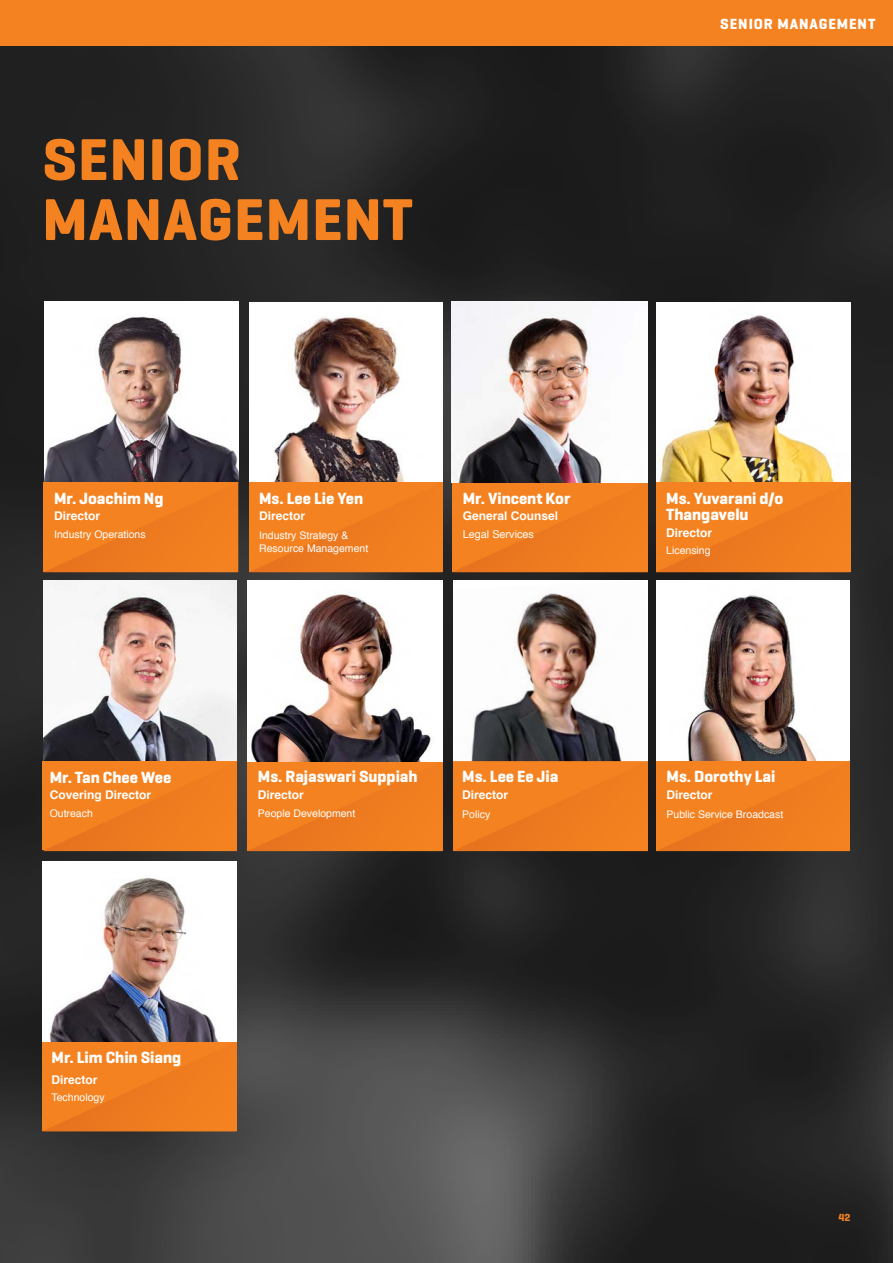
<style>
.page{position:relative;width:893px;height:1263px;background:#fff}
.page>*{position:absolute;margin:0;border:0;box-sizing:border-box;transform-origin:0 0}
.t1{font:700 60px/60px "Geogrotesque";letter-spacing:.02em;color:#f58220}
.t2{font:700 16.5px/16.5px "Geogrotesque";color:#fff}
.t3{font:700 15px "Geogrotesque";letter-spacing:.06em;color:#fff}
.t4{font:700 12px "Helvetica";color:#fff}
.t5{font:10.8px "Helvetica";color:#fff}
.t6{font:10.5px/13.5px "Helvetica";color:#fff}
.t7{font:700 10.5px "Geogrotesque";color:#f58220}
</style>
<div class="page">
<img style="left:0;top:45px;width:893px;height:1218px">
<div style="left:0;top:0;width:893px;height:45px;background:#f58220"></div>
<img style="left:657px;top:302px;width:193px;height:180px">
<svg style="left:656px;top:482px;width:194px;height:90px;background:#f27f1f"></svg>
<svg style="left:452px;top:482px;width:196px;height:90px;background:#f07e20"></svg>
<img style="left:452px;top:302px;width:196px;height:180px">
<div style="left:249px;top:302px;width:194px;height:180px;background:#fff"></div>
<img style="left:274px;top:317px;width:131px;height:165px">
<svg style="left:249px;top:482px;width:193px;height:90px;background:#f27f1f"></svg>
<svg style="left:42px;top:1041px;width:195px;height:90px;background:#f07e20"></svg>
<div style="left:43px;top:861px;width:194px;height:180px;background:#fff"></div>
<img style="left:50px;top:878px;width:168px;height:163px">
<img style="left:43px;top:581px;width:194px;height:180px">
<svg style="left:42px;top:761px;width:195px;height:90px;background:#f27f1f"></svg>
<svg style="left:247px;top:761px;width:196px;height:90px;background:#f07e20"></svg>
<img style="left:247px;top:581px;width:196px;height:180px">
<div style="left:656px;top:581px;width:194px;height:180px;background:#fff"></div>
<img style="left:687px;top:595px;width:130px;height:166px">
<svg style="left:656px;top:761px;width:194px;height:90px;background:#f27f1f"></svg>
<img style="left:45px;top:302px;width:193px;height:180px">
<svg style="left:44px;top:482px;width:194px;height:90px;background:#f27f1f"></svg>
<svg style="left:453px;top:761px;width:195px;height:90px;background:#f17f1f"></svg>
<img style="left:453px;top:581px;width:195px;height:180px">
<h1 class="t1" style="left:42px;top:129px;width:372px">SENIOR<br>MANAGEMENT</h1>
<p class="t3" style="left:720px;top:14px;width:157px">SENIOR MANAGEMENT</p>
<p class="t2" style="left:54px;top:490px;width:111px">Mr. Joachim Ng</p>
<p class="t4" style="left:54px;top:506px;width:48px">Director</p>
<p class="t6" style="left:54px;top:528px;width:93px">Industry Operations</p>
<p class="t2" style="left:50px;top:769px;width:123px">Mr. Tan Chee Wee</p>
<p class="t4" style="left:50px;top:785px;width:103px">Covering Director</p>
<p class="t6" style="left:50px;top:807px;width:45px">Outreach</p>
<p class="t2" style="left:259px;top:490px;width:106px">Ms. Lee Lie Yen</p>
<p class="t4" style="left:259px;top:506px;width:48px">Director</p>
<p class="t6" style="left:259px;top:529px;width:111px">Industry Strategy &amp;<br>Resource Management</p>
<p class="t2" style="left:463px;top:490px;width:109px">Mr. Vincent Kor</p>
<p class="t4" style="left:463px;top:506px;width:97px">General Counsel</p>
<p class="t5" style="left:463px;top:526px;width:73px">Legal Services</p>
<p class="t2" style="left:258px;top:768px;width:161px">Ms. Rajaswari Suppiah</p>
<p class="t4" style="left:258px;top:785px;width:48px">Director</p>
<p class="t6" style="left:258px;top:807px;width:99px">People Development</p>
<p class="t2" style="left:462px;top:768px;width:98px">Ms. Lee Ee Jia</p>
<p class="t4" style="left:462px;top:785px;width:48px">Director</p>
<p class="t6" style="left:462px;top:807px;width:30px">Policy</p>
<p class="t2" style="left:52px;top:1049px;width:131px">Mr. Lim Chin Siang</p>
<p class="t4" style="left:52px;top:1070px;width:48px">Director</p>
<p class="t6" style="left:52px;top:1091px;width:55px">Technology</p>
<p class="t2" style="left:666px;top:490px;width:119px">Ms. Yuvarani d/o<br>Thangavelu</p>
<p class="t4" style="left:666px;top:523px;width:48px">Director</p>
<p class="t6" style="left:666px;top:544px;width:46px">Licensing</p>
<p class="t2" style="left:666px;top:768px;width:110px">Ms. Dorothy Lai</p>
<p class="t4" style="left:666px;top:785px;width:48px">Director</p>
<p class="t6" style="left:666px;top:807px;width:118px">Public Service Broadcast</p>
<p class="t7" style="left:838px;top:1211px;width:13px">42</p>
</div>
